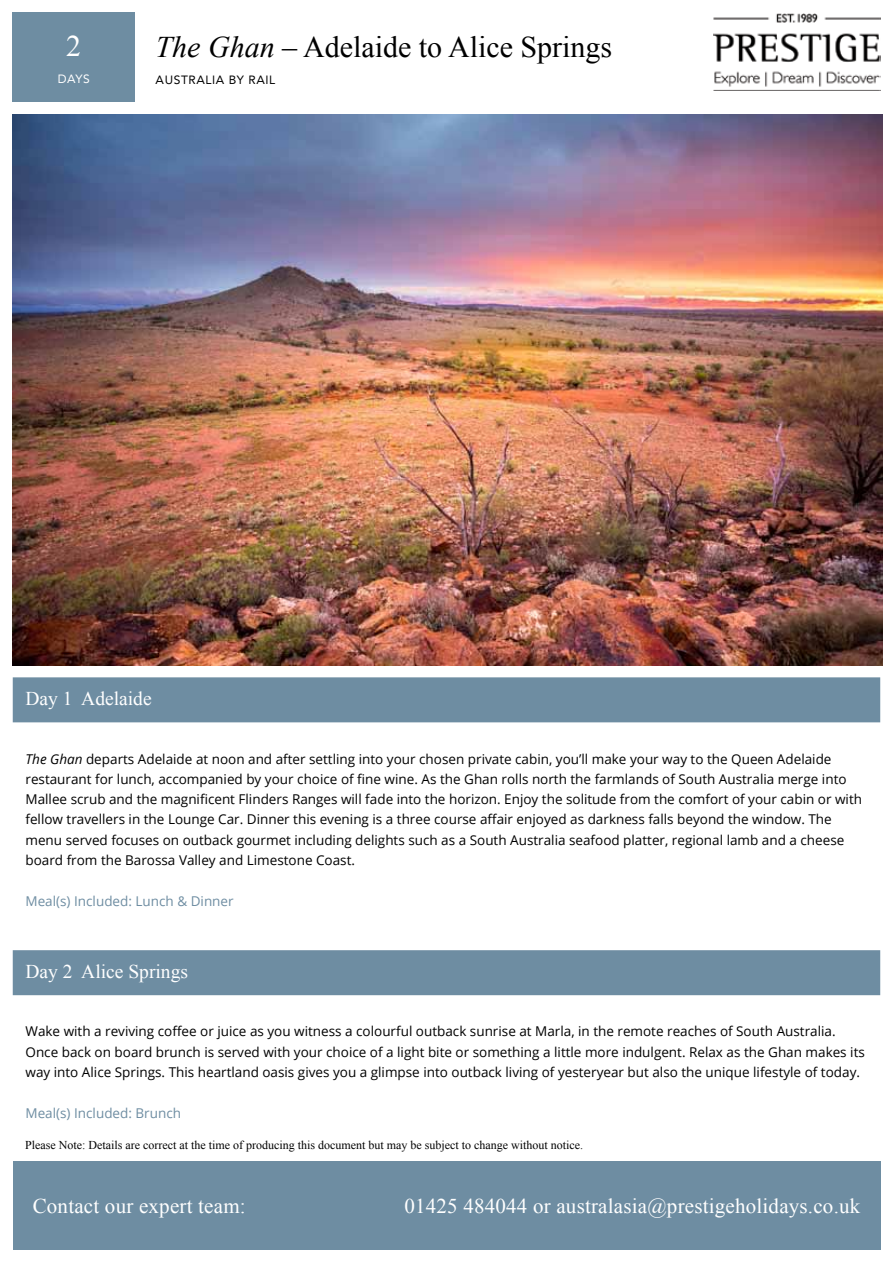
<style>
.page{position:relative;width:893px;height:1263px;background:#fff}
.page>*{position:absolute;margin:0;border:0;box-sizing:border-box;transform-origin:0 0}
.t1{font:30px "Times New Roman";color:#000}
.t2{font:30px "Times New Roman";color:#fff}
.t3{font:21px "Times New Roman";letter-spacing:.01em;color:#fff}
.Heading_Day___Locati{font:19.5px "Times New Roman";color:#fff}
.Body_Text{font:13.5px/20.2px "Open Sans";color:#000}
.Hotel_Choices{font:13.5px "Open Sans";color:#6e8da2}
.Small_Print{font:12px "Times New Roman";color:#000}
.t4{font:12px "Avenir";letter-spacing:.05em;color:#000}
.t5{font:12px "Avenir";color:#fff}
.s1{font-style:italic}
</style>
<div class="page">
<div style="left:13px;top:1161px;width:867px;height:89px;background:#6e8da2"></div>
<img style="left:714px;top:13px;width:166px;height:78px">
<div style="left:13px;top:13px;width:122px;height:89px;background:#6e8da2"></div>
<div style="left:13px;top:677px;width:867px;height:45px;background:#6e8da2"></div>
<div style="left:13px;top:950px;width:867px;height:45px;background:#6e8da2"></div>
<img style="left:13px;top:115px;width:870px;height:550px">
<h1 class="t2" style="left:66px;top:26px;width:16px">2</h1>
<p class="t5" style="left:58px;top:69px;width:34px">DAYS</p>
<h1 class="t1" style="left:156px;top:27px;width:458px"><span class="s1">The Ghan</span> – Adelaide to Alice Springs</h1>
<p class="t4" style="left:156px;top:70px;width:121px">AUSTRALIA BY RAIL</p>
<p class="Heading_Day___Locati" style="left:26px;top:685px;width:128px">Day 1 Adelaide</p>
<p class="Body_Text" style="left:26px;top:748px;width:838px"><span class="s1">The Ghan</span> departs Adelaide at noon and after settling into your chosen private cabin, you’ll make your way to the Queen Adelaide restaurant for lunch, accompanied by your choice of fine wine. As the Ghan rolls north the farmlands of South Australia merge into Mallee scrub and the magnificent Flinders Ranges will fade into the horizon. Enjoy the solitude from the comfort of your cabin or with fellow travellers in the Lounge Car. Dinner this evening is a three course affair enjoyed as darkness falls beyond the window. The menu served focuses on outback gourmet including delights such as a South Australia seafood platter, regional lamb and a cheese board from the Barossa Valley and Limestone Coast.</p>
<p class="Hotel_Choices" style="left:26px;top:892px;width:210px">Meal(s) Included: Lunch &amp; Dinner</p>
<p class="Heading_Day___Locati" style="left:26px;top:958px;width:164px">Day 2 Alice Springs</p>
<p class="Body_Text" style="left:26px;top:1021px;width:841px">Wake with a reviving coffee or juice as you witness a colourful outback sunrise at Marla, in the remote reaches of South Australia.<br>Once back on board brunch is served with your choice of a light bite or something a little more indulgent. Relax as the Ghan makes its way into Alice Springs. This heartland oasis gives you a glimpse into outback living of yesteryear but also the unique lifestyle of today.</p>
<p class="Hotel_Choices" style="left:26px;top:1104px;width:157px">Meal(s) Included: Brunch</p>
<p class="Small_Print" style="left:25px;top:1136px;width:559px">Please Note: Details are correct at the time of producing this document but may be subject to change without notice.</p>
<h2 class="t3" style="left:33px;top:1192px;width:215px">Contact our expert team:</h2>
<h2 class="t3" style="left:404px;top:1192px;width:457px">01425 484044 or australasia@prestigeholidays.co.uk</h2>
</div>
